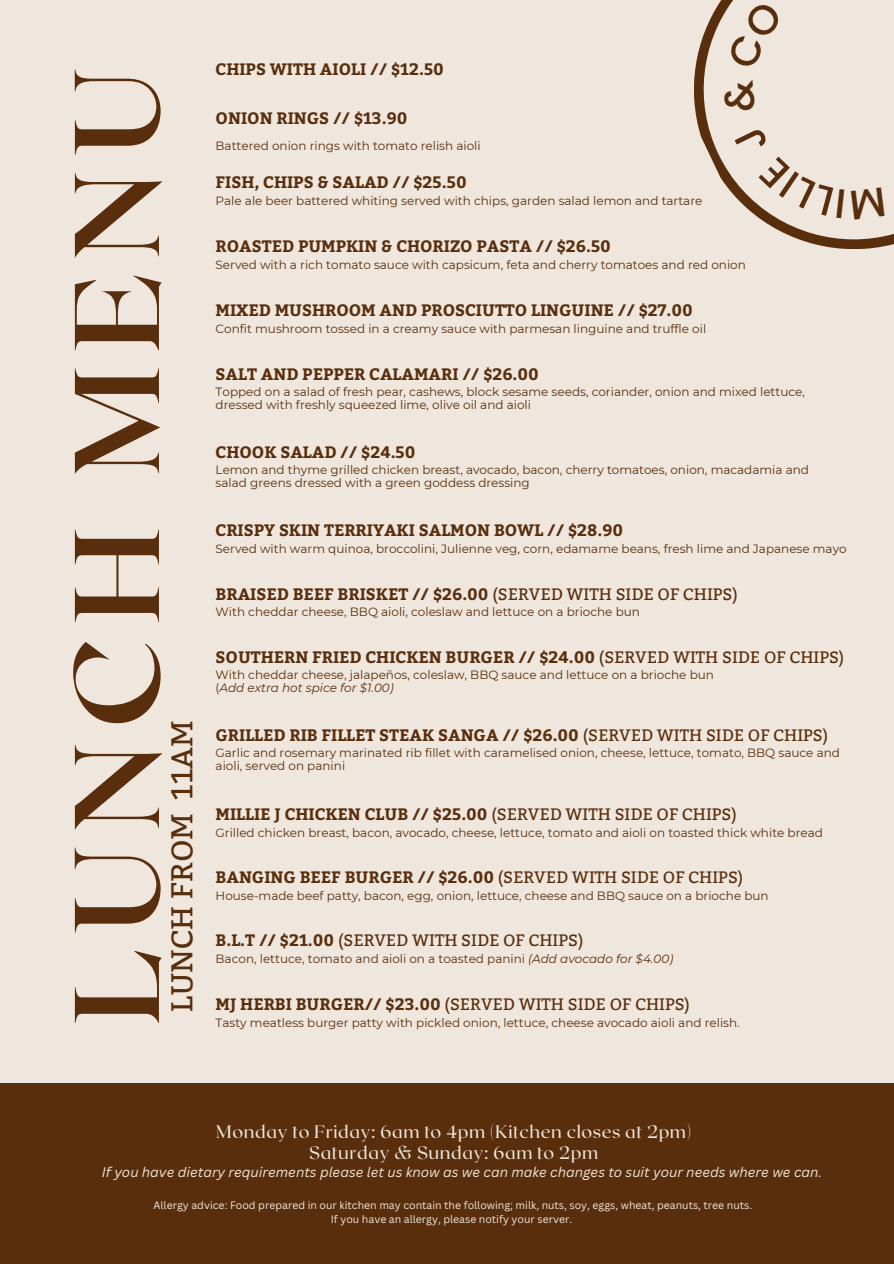
<style>
.page{position:relative;width:894px;height:1264px;background:#fff}
.page>*{position:absolute;margin:0;border:0;box-sizing:border-box;transform-origin:0 0}
.t1{font:700 120px "Roxborough CF";letter-spacing:.12em;color:#592e0d}
.t2{font:30px "Bitter";color:#592e0d}
.t3{font:18px/21.3px "Roxborough CF";letter-spacing:.035em;color:#efe7dd;text-align:center}
.t4{font:700 16.5px "Bitter";color:#592e0d}
.t5{font:16.5px "Bitter";color:#592e0d}
.t6{font:italic 13.5px "Canva Sans";color:#efe7dd}
.t7{font:12px/13.5px "Montserrat";color:#592e0d}
.t8{font:10.5px/13.5px "Canva Sans";color:#efe7dd;text-align:center}
.s1{font-weight:400}
.s2{font-style:italic}
.s3{font-weight:700}
</style>
<div class="page">
<div style="left:0;top:0;width:893px;height:1263px;background:#efe7dd"></div>
<div style="left:0;top:1083px;width:893px;height:180px;background:#592e0d"></div>
<svg style="left:694px;top:0;width:199px;height:249px"></svg>
<svg style="left:850px;top:187px;width:34px;height:33px"></svg>
<svg style="left:734px;top:128px;width:110px;height:90px"></svg>
<svg style="left:722px;top:80px;width:32px;height:32px"></svg>
<svg style="left:726px;top:0;width:57px;height:70px"></svg>
<p class="t1" style="left:39px;top:1024px;width:958px;rotate:-90deg">LUNCH MENU</p>
<p class="t2" style="left:164px;top:1012px;width:293px;rotate:-90deg">LUNCH FROM 11AM</p>
<p class="t4" style="left:215px;top:57px;width:230px">CHIPS WITH AIOLI // $12.50</p>
<p class="t4" style="left:215px;top:106px;width:193px">ONION RINGS // $13.90</p>
<p class="t7" style="left:215px;top:139px;width:266px">Battered onion rings with tomato relish aioli</p>
<p class="t4" style="left:215px;top:170px;width:252px">FISH, CHIPS &amp; SALAD // $25.50</p>
<p class="t7" style="left:215px;top:194px;width:488px">Pale ale beer battered whiting served with chips, garden salad lemon and tartare</p>
<p class="t4" style="left:215px;top:234px;width:396px">ROASTED PUMPKIN &amp; CHORIZO PASTA // $26.50</p>
<p class="t7" style="left:215px;top:258px;width:531px">Served with a rich tomato sauce with capsicum, feta and cherry tomatoes and red onion</p>
<h3 class="t4" style="left:215px;top:298px;width:478px">MIXED MUSHROOM AND PROSCIUTTO LINGUINE // $27.00</h3>
<h3 class="t7" style="left:215px;top:322px;width:492px">Confit mushroom tossed in a creamy sauce with parmesan linguine and truffle oil</h3>
<p class="t4" style="left:215px;top:362px;width:325px">SALT AND PEPPER CALAMARI // $26.00</p>
<p class="t7" style="left:215px;top:384px;width:590px">Topped on a salad of fresh pear, cashews, block sesame seeds, coriander, onion and mixed lettuce, dressed with freshly squeezed lime, olive oil and aioli</p>
<p class="t4" style="left:215px;top:440px;width:201px">CHOOK SALAD // $24.50</p>
<p class="t7" style="left:215px;top:462px;width:594px">Lemon and thyme grilled chicken breast, avocado, bacon, cherry tomatoes, onion, macadamia and</p>
<h5 class="t7" style="left:215px;top:476px;width:315px">salad greens dressed with a green goddess dressing</h5>
<h1 class="t4" style="left:215px;top:517px;width:409px">CRISPY SKIN TERRIYAKI SALMON BOWL // $28.90</h1>
<h1 class="t7" style="left:215px;top:541px;width:632px">Served with warm quinoa, broccolini, Julienne veg, corn, edamame beans, fresh lime and Japanese mayo</h1>
<h5 class="t4" style="left:215px;top:581px;width:523px">BRAISED BEEF BRISKET // $26.00 <span class="s1">(SERVED WITH SIDE OF CHIPS)</span></h5>
<h5 class="t7" style="left:215px;top:605px;width:426px">With cheddar cheese, BBQ aioli, coleslaw and lettuce on a brioche bun</h5>
<h5 class="t4" style="left:215px;top:645px;width:630px">SOUTHERN FRIED CHICKEN BURGER // $24.00 <span class="s1">(SERVED WITH SIDE OF CHIPS)</span></h5>
<h5 class="t7" style="left:215px;top:667px;width:500px">With cheddar cheese, jalapeños, coleslaw, BBQ sauce and lettuce on a brioche bun (<span class="s2">Add extra hot spice for $1.00)</span></h5>
<h5 class="t4" style="left:215px;top:723px;width:614px">GRILLED RIB FILLET STEAK SANGA // $26.00 <span class="s1">(SERVED WITH SIDE OF CHIPS)</span></h5>
<h5 class="t7" style="left:215px;top:745px;width:625px">Garlic and rosemary marinated rib fillet with caramelised onion, cheese, lettuce, tomato, BBQ sauce and aioli, served on panini</h5>
<h5 class="t4" style="left:215px;top:802px;width:522px">MILLIE J CHICKEN CLUB // $25.00 <span class="s1">(SERVED WITH SIDE OF CHIPS)</span></h5>
<h5 class="t7" style="left:215px;top:825px;width:608px">Grilled chicken breast, bacon, avocado, cheese, lettuce, tomato and aioli on toasted thick white bread</h5>
<h5 class="t4" style="left:215px;top:864px;width:529px">BANGING BEEF BURGER // $26.00 <span class="s1">(SERVED WITH SIDE OF CHIPS)</span></h5>
<h5 class="t7" style="left:215px;top:888px;width:554px">House-made beef patty, bacon, egg, onion, lettuce, cheese and BBQ sauce on a brioche bun</h5>
<p class="t5" style="left:215px;top:930px;width:369px"><span class="s3">B.L.T // $21.00</span> (SERVED WITH SIDE OF CHIPS)</p>
<p class="t7" style="left:215px;top:951px;width:459px">Bacon, lettuce, tomato and aioli on a toasted panini <span class="s2">(Add avocado for $4.00)</span></p>
<h5 class="t5" style="left:215px;top:994px;width:476px"><span class="s3">MJ HERBI BURGER// $23.00</span> (SERVED WITH SIDE OF CHIPS)</h5>
<h5 class="t7" style="left:215px;top:1015px;width:525px">Tasty meatless burger patty with pickled onion, lettuce, cheese avocado aioli and relish.</h5>
<p class="t3" style="left:216px;top:1120px;width:476px">Monday to Friday: 6am to 4pm (Kitchen closes at 2pm)<br>Saturday &amp; Sunday: 6am to 2pm</p>
<p class="t6" style="left:102px;top:1162px;width:721px">If you have dietary requirements please let us know as we can make changes to suit your needs where we can.</p>
<p class="t8" style="left:153px;top:1198px;width:600px">Allergy advice: Food prepared in our kitchen may contain the following; milk, nuts, soy, eggs, wheat, peanuts, tree nuts.<br>If you have an allergy, please notify your server.</p>
</div>
